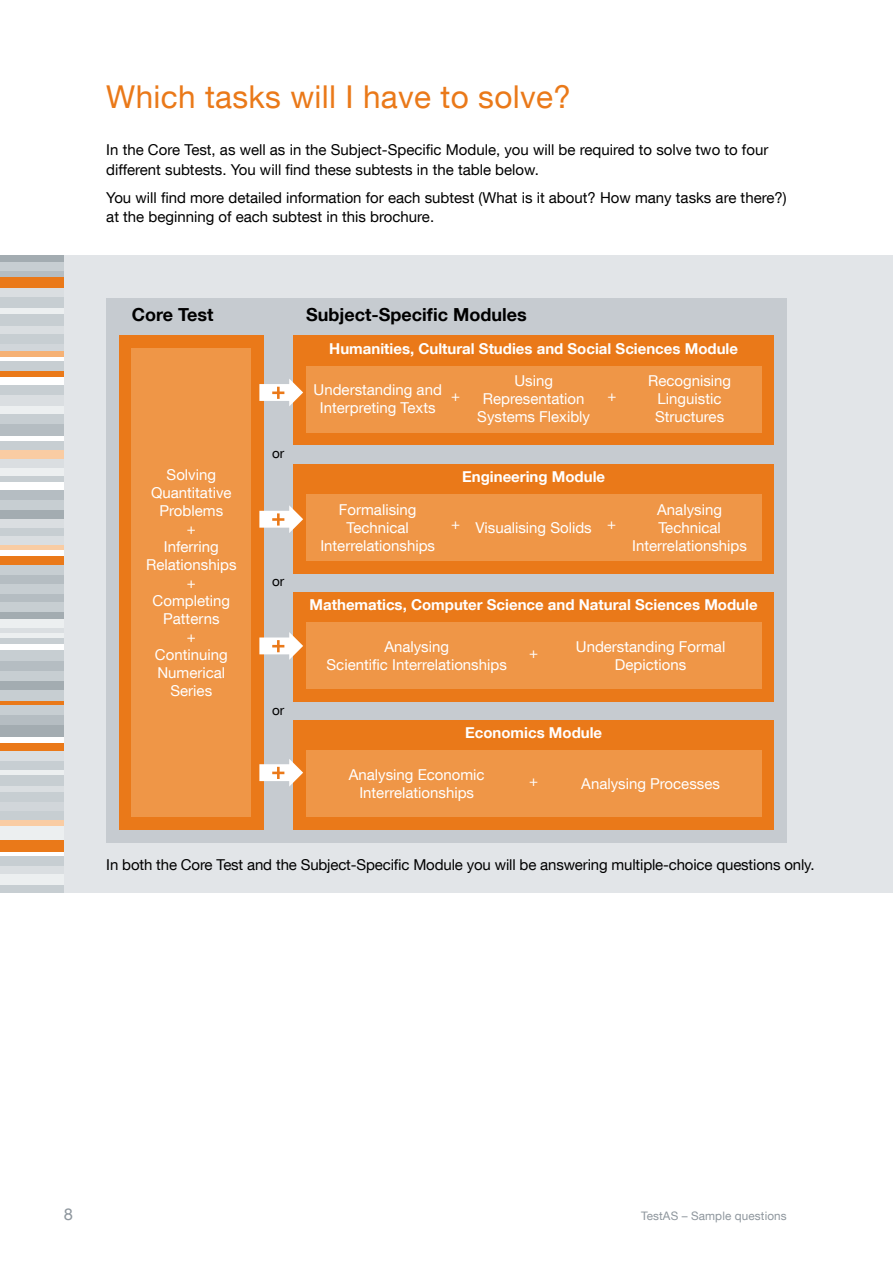
<style>
.page{position:relative;width:893px;height:1263px;background:#fff}
.page>*{position:absolute;margin:0;border:0;box-sizing:border-box;transform-origin:0 0}
.t1{font:31.5px "Helvetica Neue LT Com";letter-spacing:.01em;color:#ea7919}
.t2{font:700 18px "Helvetica Neue LT Com";color:#000}
.t3{font:16.5px "Helvetica Neue LT Com";color:#8e969d}
.t4{font:15px/18px "Helvetica Neue LT Com";color:#fff;text-align:center}
.t5{font:15px/19.5px "Helvetica Neue LT Com";color:#000}
.t6{font:700 15px "Helvetica Neue LT Com";color:#fff}
.t7{font:13.5px "Helvetica Neue LT Com";color:#000}
.t8{font:11.7px "Helvetica Neue LT Com";letter-spacing:.01em;color:#8e969d}
</style>
<div class="page">
<div style="left:0;top:255px;width:893px;height:638px;background:#e2e5e8"></div>
<div style="left:0;top:255px;width:64px;height:638px;background:#fff"></div>
<div style="left:0;top:825px;width:64px;height:18px;background:#eceff0"></div>
<div style="left:0;top:255px;width:64px;height:11px;background:#a3acb1"></div>
<div style="left:0;top:262px;width:64px;height:11px;background:#c7ced2"></div>
<div style="left:0;top:271px;width:64px;height:11px;background:#b5bdc2"></div>
<div style="left:0;top:277px;width:64px;height:12px;background:#ea7919"></div>
<div style="left:0;top:288px;width:64px;height:11px;background:#dadee1"></div>
<div style="left:0;top:298px;width:64px;height:11px;background:#c7ced2"></div>
<svg style="left:0;top:309px;width:64px;height:6px"></svg>
<div style="left:0;top:315px;width:64px;height:11px;background:#c7ced2"></div>
<div style="left:0;top:326px;width:64px;height:11px;background:#dadee1"></div>
<div style="left:0;top:334px;width:64px;height:11px;background:#c7ced2"></div>
<div style="left:0;top:344px;width:64px;height:12px;background:#d1d6da"></div>
<div style="left:0;top:351px;width:64px;height:6px;background:#f5b175"></div>
<div style="left:0;top:361px;width:64px;height:12px;background:#c7ced2"></div>
<div style="left:0;top:371px;width:64px;height:6px;background:#ea7919"></div>
<div style="left:0;top:385px;width:64px;height:11px;background:#c7ced2"></div>
<div style="left:0;top:395px;width:64px;height:11px;background:#dadee1"></div>
<div style="left:0;top:406px;width:64px;height:12px;background:#eceff0"></div>
<div style="left:0;top:414px;width:64px;height:12px;background:#c7ced2"></div>
<div style="left:0;top:424px;width:64px;height:12px;background:#b5bdc2"></div>
<div style="left:0;top:441px;width:64px;height:11px;background:#c7ced2"></div>
<div style="left:0;top:450px;width:64px;height:11px;background:#f9cca3"></div>
<div style="left:0;top:459px;width:64px;height:11px;background:#dadee1"></div>
<div style="left:0;top:468px;width:64px;height:11px;background:#eceff0"></div>
<div style="left:0;top:476px;width:64px;height:6px;background:#c7ced2"></div>
<div style="left:0;top:490px;width:64px;height:12px;background:#b5bdc2"></div>
<div style="left:0;top:501px;width:64px;height:11px;background:#c7ced2"></div>
<div style="left:0;top:511px;width:64px;height:11px;background:#a3acb1"></div>
<div style="left:0;top:520px;width:64px;height:11px;background:#dadee1"></div>
<div style="left:0;top:529px;width:64px;height:11px;background:#c7ced2"></div>
<div style="left:0;top:537px;width:64px;height:11px;background:#dadee1"></div>
<div style="left:0;top:545px;width:64px;height:5px;background:#f9cca3"></div>
<div style="left:0;top:556px;width:64px;height:11px;background:#ea7919"></div>
<div style="left:0;top:566px;width:64px;height:11px;background:#c7ced2"></div>
<div style="left:0;top:576px;width:64px;height:11px;background:#b5bdc2"></div>
<div style="left:0;top:585px;width:64px;height:11px;background:#c7ced2"></div>
<div style="left:0;top:594px;width:64px;height:12px;background:#b5bdc2"></div>
<div style="left:0;top:603px;width:64px;height:11px;background:#c7ced2"></div>
<div style="left:0;top:612px;width:64px;height:12px;background:#a3acb1"></div>
<div style="left:0;top:619px;width:64px;height:12px;background:#eceff0"></div>
<div style="left:0;top:631px;width:64px;height:9px;background:#eceff0"></div>
<hr style="left:0;top:629px;width:64px;height:4px;background:#dadee1">
<div style="left:0;top:638px;width:64px;height:6px;background:#c7ced2"></div>
<div style="left:0;top:650px;width:64px;height:12px;background:#c7ced2"></div>
<div style="left:0;top:661px;width:64px;height:11px;background:#b5bdc2"></div>
<div style="left:0;top:671px;width:64px;height:11px;background:#c7ced2"></div>
<div style="left:0;top:682px;width:64px;height:11px;background:#a3acb1"></div>
<div style="left:0;top:691px;width:64px;height:11px;background:#c7ced2"></div>
<svg style="left:0;top:701px;width:64px;height:5px"></svg>
<div style="left:0;top:706px;width:64px;height:11px;background:#c7ced2"></div>
<div style="left:0;top:716px;width:64px;height:11px;background:#b5bdc2"></div>
<div style="left:0;top:725px;width:64px;height:11px;background:#a3acb1"></div>
<div style="left:0;top:743px;width:64px;height:9px;background:#ea7919"></div>
<div style="left:0;top:751px;width:64px;height:12px;background:#dadee1"></div>
<div style="left:0;top:761px;width:64px;height:12px;background:#c7ced2"></div>
<div style="left:0;top:771px;width:64px;height:5px;background:#eceff0"></div>
<div style="left:0;top:775px;width:64px;height:12px;background:#c7ced2"></div>
<div style="left:0;top:786px;width:64px;height:7px;background:#dadee1"></div>
<div style="left:0;top:792px;width:64px;height:12px;background:#c7ced2"></div>
<div style="left:0;top:802px;width:64px;height:12px;background:#d1d6da"></div>
<div style="left:0;top:811px;width:64px;height:11px;background:#c7ced2"></div>
<div style="left:0;top:820px;width:64px;height:6px;background:#f9cca3"></div>
<div style="left:0;top:840px;width:64px;height:12px;background:#ea7919"></div>
<div style="left:0;top:856px;width:64px;height:11px;background:#c7ced2"></div>
<div style="left:0;top:866px;width:64px;height:11px;background:#dadee1"></div>
<div style="left:0;top:874px;width:64px;height:12px;background:#eceff0"></div>
<div style="left:0;top:885px;width:64px;height:8px;background:#c7ced2"></div>
<div style="left:106px;top:298px;width:681px;height:544px;background:#c6cbd0"></div>
<div style="left:119px;top:335px;width:145px;height:495px;background:#ea7919"></div>
<div style="left:293px;top:464px;width:481px;height:109px;background:#ea7919"></div>
<div style="left:293px;top:335px;width:481px;height:110px;background:#ea7919"></div>
<div style="left:293px;top:720px;width:481px;height:110px;background:#ea7919"></div>
<div style="left:293px;top:592px;width:481px;height:109px;background:#ea7919"></div>
<svg style="left:259px;top:379px;width:44px;height:27px"></svg>
<svg style="left:259px;top:505px;width:44px;height:28px"></svg>
<svg style="left:259px;top:632px;width:44px;height:28px"></svg>
<svg style="left:259px;top:759px;width:44px;height:27px"></svg>
<div style="left:132px;top:348px;width:119px;height:469px;background:#ef9647"></div>
<div style="left:306px;top:366px;width:455px;height:66px;background:#ef9647"></div>
<div style="left:306px;top:494px;width:455px;height:67px;background:#ef9647"></div>
<div style="left:306px;top:622px;width:455px;height:67px;background:#ef9647"></div>
<div style="left:306px;top:750px;width:455px;height:67px;background:#ef9647"></div>
<h1 class="t1" style="left:106px;top:77px;width:466px">Which tasks will I have to solve?</h1>
<p class="t5" style="left:106px;top:140px;width:664px">In the Core Test, as well as in the Subject-Specific Module, you will be required to solve two to four different subtests. You will find these subtests in the table below.</p>
<p class="t5" style="left:106px;top:187px;width:682px">You will find more detailed information for each subtest (What is it about? How many tasks are there?) at the beginning of each subtest in this brochure.</p>
<p class="t2" style="left:132px;top:303px;width:83px">Core Test</p>
<p class="t2" style="left:306px;top:303px;width:222px">Subject-Specific Modules</p>
<p class="t6" style="left:329px;top:339px;width:410px">Humanities, Cultural Studies and Social Sciences Module</p>
<p class="t4" style="left:146px;top:465px;width:92px">Solving<br>Quantitative<br>Problems<br>+<br>Inferring<br>Relationships +<br>Completing<br>Patterns<br>+<br>Continuing<br>Numerical<br>Series</p>
<p class="t7" style="left:272px;top:445px;width:14px">or</p>
<p class="t7" style="left:272px;top:573px;width:14px">or</p>
<p class="t7" style="left:272px;top:701px;width:14px">or</p>
<p class="t4" style="left:314px;top:381px;width:130px">Understanding and<br>Interpreting Texts</p>
<p class="t4" style="left:451px;top:386px;width:10px">+</p>
<p class="t4" style="left:477px;top:372px;width:114px">Using<br>Representation<br>Systems Flexibly</p>
<p class="t4" style="left:607px;top:386px;width:10px">+</p>
<p class="t6" style="left:462px;top:467px;width:145px">Engineering Module</p>
<p class="t4" style="left:648px;top:372px;width:85px">Recognising<br>Linguistic<br>Structures</p>
<p class="t4" style="left:320px;top:500px;width:116px">Formalising<br>Technical<br>Interrelationships</p>
<p class="t4" style="left:632px;top:500px;width:116px">Analysing<br>Technical<br>Interrelationships</p>
<p class="t4" style="left:451px;top:518px;width:167px">+ Visualising Solids +</p>
<p class="t6" style="left:310px;top:595px;width:449px">Mathematics, Computer Science and Natural Sciences Module</p>
<p class="t4" style="left:327px;top:637px;width:182px">Analysing<br>Scientific Interrelationships</p>
<p class="t4" style="left:529px;top:644px;width:10px">+</p>
<p class="t4" style="left:576px;top:637px;width:151px">Understanding Formal<br>Depictions</p>
<p class="t6" style="left:465px;top:723px;width:139px">Economics Module</p>
<p class="t4" style="left:349px;top:765px;width:137px">Analysing Economic<br>Interrelationships</p>
<p class="t4" style="left:529px;top:771px;width:10px">+</p>
<p class="t4" style="left:581px;top:774px;width:140px">Analysing Processes</p>
<p class="t5" style="left:106px;top:855px;width:710px">In both the Core Test and the Subject-Specific Module you will be answering multiple-choice questions only.</p>
<p class="t3" style="left:64px;top:1204px;width:11px">8</p>
<p class="t8" style="left:641px;top:1209px;width:147px">TestAS – Sample questions</p>
</div>
